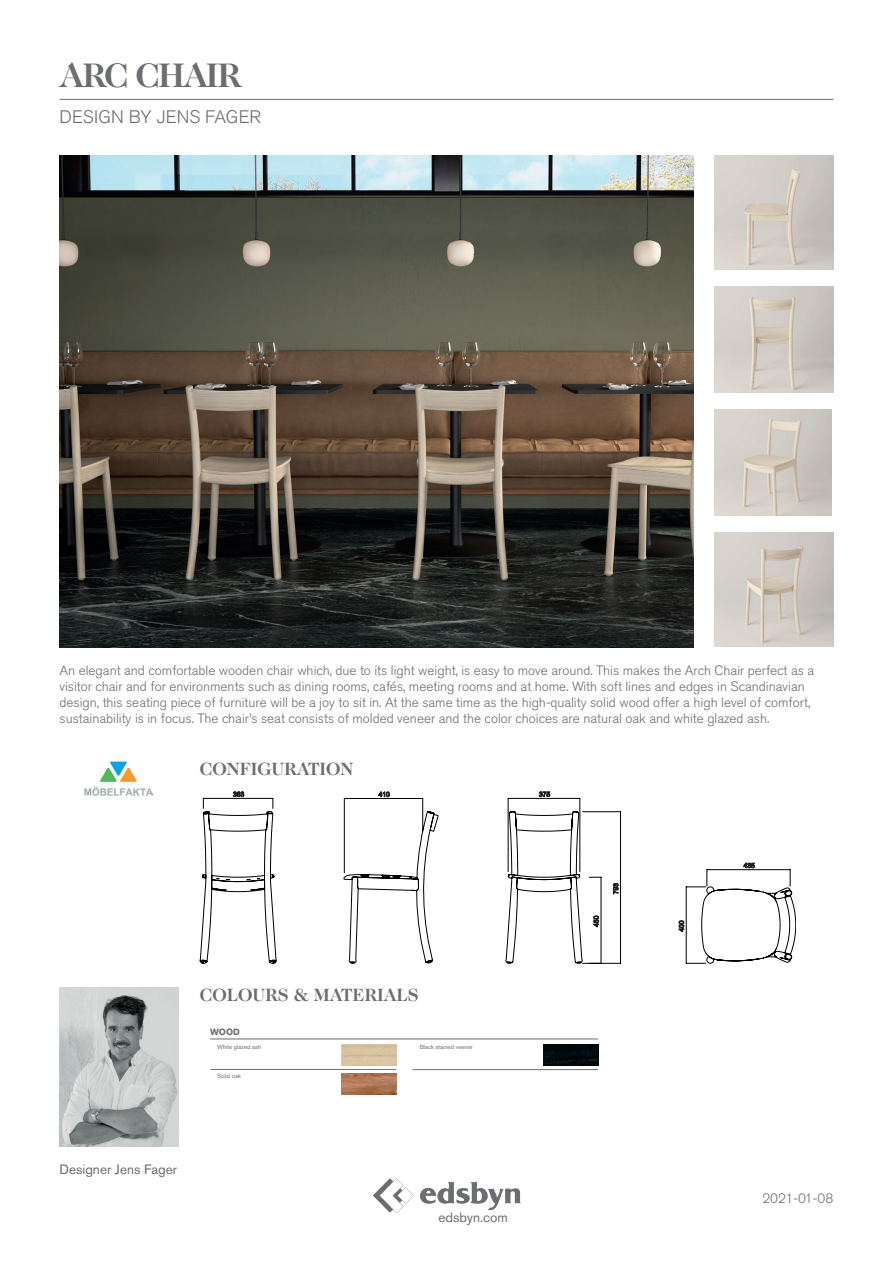
<style>
.page{position:relative;width:893px;height:1263px;background:#fff}
.page>*{position:absolute;margin:0;border:0;box-sizing:border-box;transform-origin:0 0}
.t1{font:700 34.5px "Caslon 224 Std";letter-spacing:-.05em;color:#6c6d70}
.t2{font:700 18px "Caslon 224 Std";color:#6c6d70}
.t3{font:300 18px "Akzidenz Grotesk Std";color:#6c6d70}
.t4{font:300 13.5px/16.2px "Akzidenz Grotesk Std";color:#6c6d70}
.t5{font:13.5px "Akzidenz Grotesk Std";color:#6c6d70}
.t6{font:700 9px "Akzidenz Grotesk Std";color:#6c6d70}
.t7{font:6.75px "Arial";color:#000004}
.t8{font:6.75px "Arial";color:#000002}
.t9{font:6px "Akzidenz Grotesk Std";color:#6c6d70}
</style>
<div class="page">
<img style="left:373px;top:1178px;width:148px;height:36px">
<img style="left:60px;top:988px;width:119px;height:158px">
<hr style="left:60px;top:99px;width:773px;height:1px;background:#6c6d70">
<img style="left:85px;top:761px;width:67px;height:35px">
<hr style="left:583px;top:963px;width:37px;height:1px;background:#000004">
<svg style="left:200px;top:798px;width:596px;height:165px"></svg>
<img style="left:714px;top:533px;width:119px;height:114px">
<img style="left:714px;top:410px;width:118px;height:106px">
<img style="left:714px;top:287px;width:119px;height:106px">
<img style="left:714px;top:155px;width:119px;height:115px">
<img style="left:60px;top:155px;width:633px;height:492px">
<hr style="left:210px;top:1039px;width:388px;height:1px;background:#6c6d70">
<hr style="left:413px;top:1069px;width:185px;height:1px;background:#6c6d70">
<hr style="left:211px;top:1069px;width:185px;height:1px;background:#6c6d70">
<img style="left:342px;top:1073px;width:54px;height:21px">
<img style="left:544px;top:1044px;width:54px;height:22px">
<h1 class="t1" style="left:60px;top:55px;width:183px">ARC CHAIR</h1>
<h2 class="t3" style="left:60px;top:106px;width:203px">DESIGN BY JENS FAGER</h2>
<p class="t4" style="left:60px;top:662px;width:756px">An elegant and comfortable wooden chair which, due to its light weight, is easy to move around. This makes the Arch Chair perfect as a visitor chair and for environments such as dining rooms, cafés, meeting rooms and at home. With soft lines and edges in Scandinavian design, this seating piece of furniture will be a joy to sit in. At the same time as the high-quality solid wood offer a high level of comfort, sustainability is in focus. The chair’s seat consists of molded veneer and the color choices are natural oak and white glazed ash.</p>
<h2 class="t2" style="left:200px;top:758px;width:155px">CONFIGURATION</h2>
<p class="t7" style="left:233px;top:790px;width:13px">363</p>
<p class="t8" style="left:379px;top:790px;width:13px">410</p>
<p class="t7" style="left:539px;top:790px;width:13px">375</p>
<h2 class="t2" style="left:200px;top:984px;width:220px">COLOURS &amp; MATERIALS</h2>
<p class="t6" style="left:210px;top:1027px;width:31px">WOOD</p>
<p class="t9" style="left:217px;top:1043px;width:46px">White glazed ash</p>
<p class="t9" style="left:217px;top:1072px;width:25px">Solid oak</p>
<p class="t9" style="left:420px;top:1043px;width:55px">Black stained veener</p>
<p class="t5" style="left:60px;top:1161px;width:119px">Designer Jens Fager</p>
<p class="t5" style="left:439px;top:1209px;width:71px">edsbyn.com</p>
<p class="t8" style="left:592px;top:927px;width:13px;rotate:-90deg">450</p>
<p class="t7" style="left:611px;top:894px;width:13px;rotate:-90deg">793</p>
<p class="t8" style="left:677px;top:932px;width:13px;rotate:-90deg">400</p>
<p class="t7" style="left:744px;top:861px;width:13px">435</p>
<p class="t4" style="left:762px;top:1190px;width:73px">2021-01-08</p>
</div>
